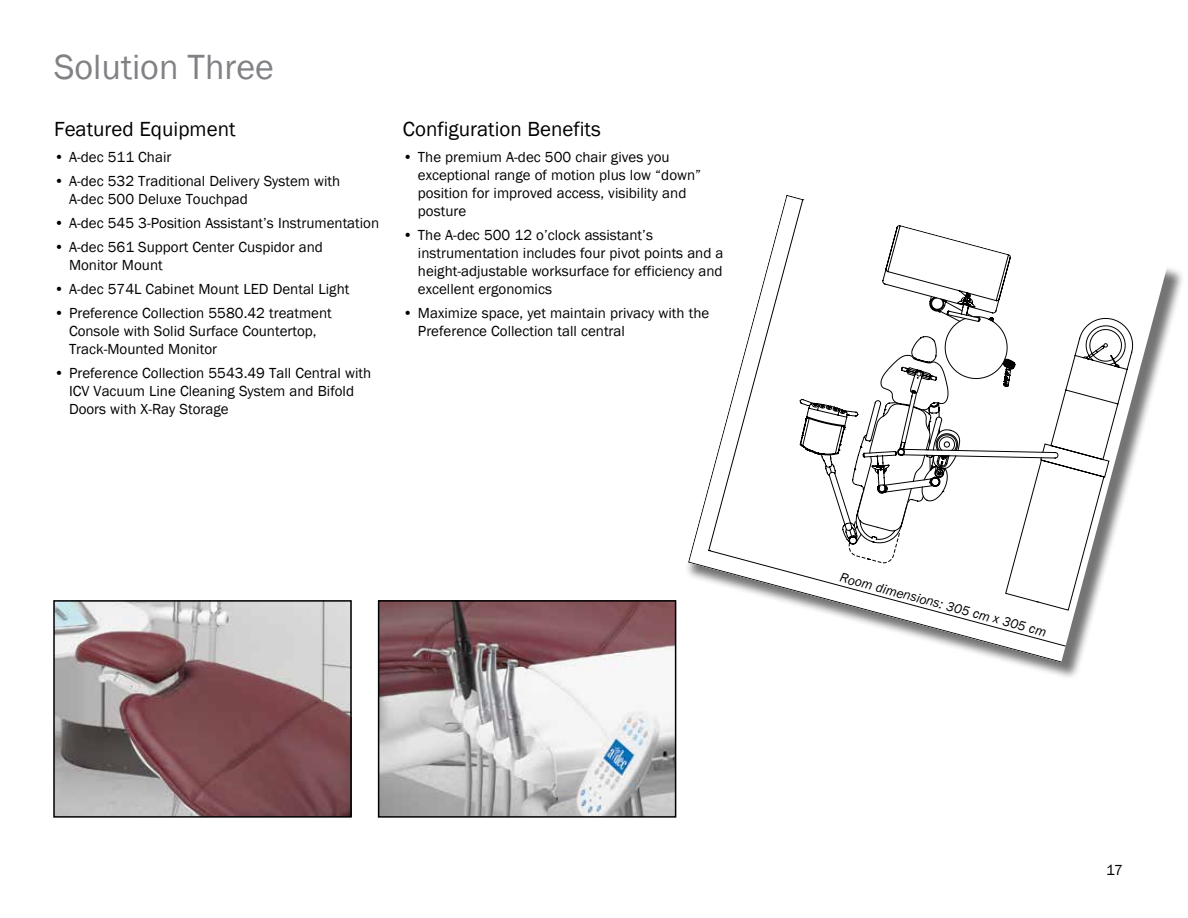
<style>
.page{position:relative;width:1188px;height:918px;background:#fff}
.page>*{position:absolute;margin:0;border:0;box-sizing:border-box;transform-origin:0 0}
.t1{font:36px "Franklin Gothic";color:#808285}
.t2{font:21px "Franklin Gothic";color:#000}
.t3{font:15px/18px "Franklin Gothic";color:#000}
.t4{font:italic 13.5px "Franklin Gothic";color:#000}
</style>
<div class="page">
<div style="left:684px;top:167px;width:501px;height:513px;background:#000;opacity:.55"></div>
<svg style="left:684px;top:167px;width:484px;height:495px"></svg>
<svg style="left:1085px;top:297px;width:48px;height:314px"></svg>
<svg style="left:688px;top:195px;width:397px;height:467px"></svg>
<svg style="left:799px;top:292px;width:213px;height:210px"></svg>
<svg style="left:820px;top:349px;width:239px;height:210px"></svg>
<img style="left:56px;top:603px;width:293px;height:212px">
<div style="left:53px;top:600px;width:299px;height:218px;border:2px solid #000"></div>
<img style="left:381px;top:603px;width:292px;height:212px">
<div style="left:378px;top:600px;width:298px;height:218px;border:2px solid #000"></div>
<h1 class="t1" style="left:54px;top:45px;width:221px">Solution Three</h1>
<h2 class="t2" style="left:54px;top:116px;width:183px">Featured Equipment</h2>
<p class="t3" style="left:54px;top:148px;width:119px">• A-dec 511 Chair</p>
<p class="t3" style="left:69px;top:172px;width:273px;text-indent:-15px">• A-dec 532 Traditional Delivery System with<br>A-dec 500 Deluxe Touchpad</p>
<p class="t3" style="left:54px;top:214px;width:327px">• A-dec 545 3-Position Assistant’s Instrumentation</p>
<p class="t3" style="left:69px;top:238px;width:255px;text-indent:-15px">• A-dec 561 Support Center Cuspidor and<br>Monitor Mount</p>
<p class="t3" style="left:54px;top:280px;width:297px">• A-dec 574L Cabinet Mount LED Dental Light</p>
<p class="t3" style="left:69px;top:304px;width:264px;text-indent:-15px">• Preference Collection 5580.42 treatment<br>Console with Solid Surface Countertop,<br>Track-Mounted Monitor</p>
<p class="t3" style="left:69px;top:364px;width:304px;text-indent:-15px">• Preference Collection 5543.49 Tall Central with<br>ICV Vacuum Line Cleaning System and Bifold<br>Doors with X-Ray Storage</p>
<h2 class="t2" style="left:403px;top:116px;width:199px">Configuration Benefits</h2>
<p class="t3" style="left:418px;top:148px;width:285px;text-indent:-15px">• The premium A-dec 500 chair gives you exceptional range of motion plus low “down” position for improved access, visibility and posture</p>
<p class="t3" style="left:418px;top:226px;width:307px;text-indent:-15px">• The A-dec 500 12 o’clock assistant’s instrumentation includes four pivot points and a height-adjustable worksurface for efficiency and excellent ergonomics</p>
<p class="t3" style="left:418px;top:304px;width:293px;text-indent:-15px">• Maximize space, yet maintain privacy with the<br>Preference Collection tall central</p>
<p class="t4" style="left:843px;top:569px;width:215px;rotate:15deg">Room dimensions: 305 cm x 305 cm</p>
<p class="t3" style="left:1106px;top:861px;width:18px">17</p>
</div>
